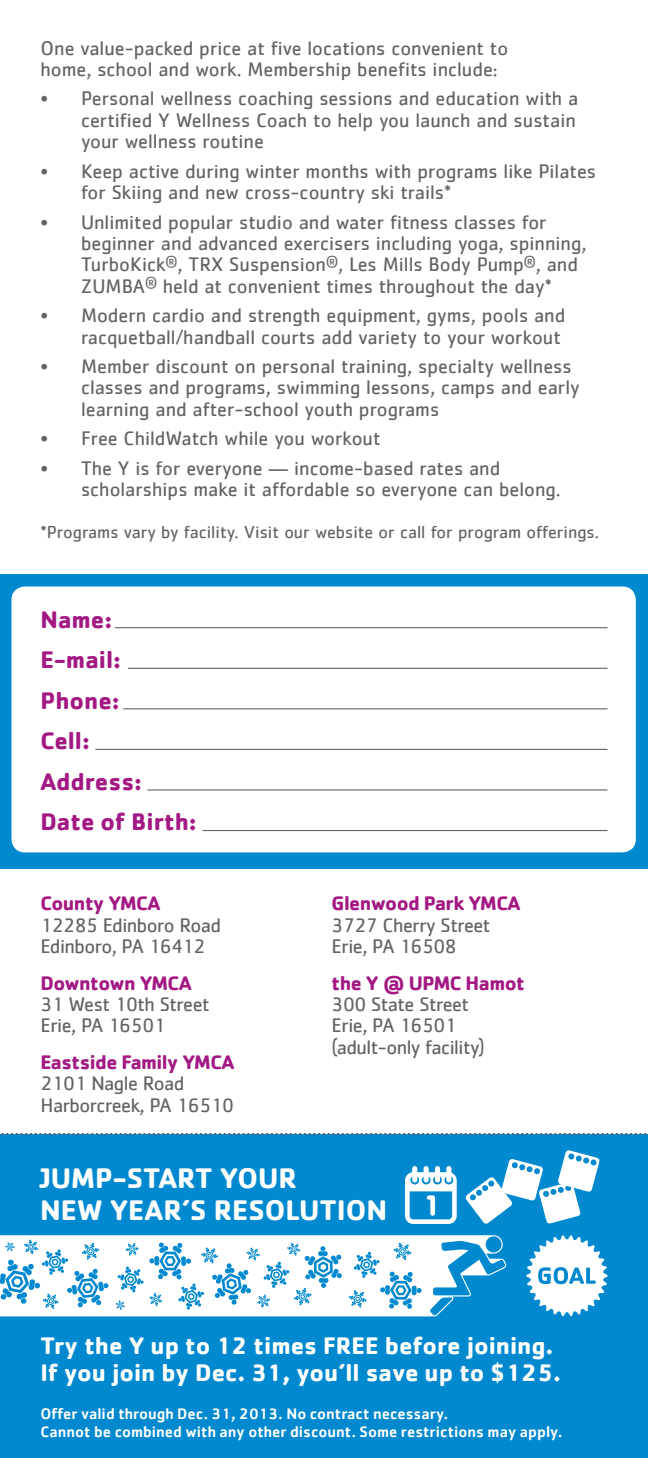
<style>
.page{position:relative;width:648px;height:1458px;background:#fff}
.page>*{position:absolute;margin:0;border:0;box-sizing:border-box;transform-origin:0 0}
.t1{font:700 29.25px/31.5px "Cachet";color:#fff}
.t2{font:700 24.75px/27px "Cachet";color:#fff}
.t3{font:700 24.75px/40.5px "Cachet";color:#a31984}
.t4{font:20.25px/21.4px "Cachet";color:#636366}
.t5{font:20.25px/21.4px "Cachet";letter-spacing:-.025em;color:#636366}
.t6{font:700 20.25px "Cachet";letter-spacing:-.025em;color:#a31984}
.t7{font:18px "Cachet";color:#636366}
.t8{font:500 15.75px/18px "Cachet";color:#fff}
</style>
<div class="page">
<div style="left:0;top:574px;width:648px;height:295px;background:#0089cf"></div>
<div style="left:11px;top:586px;width:625px;height:266px;background:#fff;border-radius:14px"></div>
<div style="left:0;top:1134px;width:648px;height:324px;background:#0089cf"></div>
<svg style="left:1px;top:1133px;width:646px;height:2px"></svg>
<hr style="left:115px;top:627px;width:493px;height:1px;background:#636366">
<hr style="left:128px;top:668px;width:479px;height:1px;background:#636366">
<hr style="left:123px;top:708px;width:485px;height:1px;background:#636366">
<hr style="left:95px;top:749px;width:512px;height:1px;background:#636366">
<hr style="left:147px;top:789px;width:460px;height:2px;background:#636366">
<hr style="left:202px;top:830px;width:406px;height:1px;background:#636366">
<svg style="left:0;top:1235px;width:507px;height:81px;fill:#fff"></svg>
<svg style="left:261px;top:1299px;width:5px;height:5px"></svg>
<svg style="left:393px;top:1283px;width:15px;height:14px"></svg>
<svg style="left:526px;top:1235px;width:82px;height:82px"></svg>
<svg style="left:405px;top:1166px;width:52px;height:58px"></svg>
<svg style="left:465px;top:1150px;width:135px;height:74px"></svg>
<p class="t4" style="left:40px;top:37px;width:469px">One value-packed price at five locations convenient to home, school and work. Membership benefits include:</p>
<p class="t4" style="left:81px;top:88px;width:499px;text-indent:-40px">• Personal wellness coaching sessions and education with a certified Y Wellness Coach to help you launch and sustain your wellness routine</p>
<p class="t4" style="left:81px;top:160px;width:517px;text-indent:-40px">• Keep active during winter months with programs like Pilates for Skiing and new cross-country ski trails*</p>
<p class="t4" style="left:81px;top:211px;width:507px;text-indent:-40px">• Unlimited popular studio and water fitness classes for beginner and advanced exercisers including yoga, spinning, TurboKick<sup>®</sup>, TRX Suspension<sup>®</sup>, Les Mills Body Pump<sup>®</sup>, and ZUMBA<sup>®</sup> held at convenient times throughout the day*</p>
<p class="t4" style="left:41px;top:304px;width:526px;text-align:right">• Modern cardio and strength equipment, gyms, pools and racquetball/handball courts add variety to your workout</p>
<p class="t4" style="left:81px;top:355px;width:500px;text-indent:-40px">• Member discount on personal training, specialty wellness classes and programs, swimming lessons, camps and early learning and after-school youth programs</p>
<p class="t4" style="left:41px;top:427px;width:342px">• Free ChildWatch while you workout</p>
<p class="t4" style="left:81px;top:457px;width:481px;text-indent:-40px">• The Y is for everyone — income-based rates and scholarships make it affordable so everyone can belong.</p>
<p class="t7" style="left:40px;top:521px;width:560px">*Programs vary by facility. Visit our website or call for program offerings.</p>
<p class="t3" style="left:40px;top:599px;width:158px">Name:<br>E-mail:<br>Phone:<br>Cell:<br>Address:<br>Date of Birth:</p>
<p class="t6" style="left:40px;top:890px;width:122px">County YMCA</p>
<p class="t5" style="left:40px;top:914px;width:182px">12285 Edinboro Road<br>Edinboro, PA 16412</p>
<p class="t6" style="left:40px;top:970px;width:153px">Downtown YMCA</p>
<p class="t5" style="left:40px;top:993px;width:171px">31 West 10th Street<br>Erie, PA 16501</p>
<p class="t6" style="left:40px;top:1049px;width:196px">Eastside Family YMCA</p>
<p class="t5" style="left:40px;top:1072px;width:195px">2101 Nagle Road<br>Harborcreek, PA 16510</p>
<p class="t6" style="left:332px;top:890px;width:190px">Glenwood Park YMCA</p>
<p class="t5" style="left:332px;top:914px;width:160px">3727 Cherry Street<br>Erie, PA 16508</p>
<p class="t6" style="left:332px;top:970px;width:195px">the Y @ UPMC Hamot</p>
<p class="t5" style="left:332px;top:993px;width:155px">300 State Street<br>Erie, PA 16501 (adult-only facility)</p>
<h1 class="t1" style="left:40px;top:1162px;width:349px">JUMP-START YOUR<br>NEW YEAR’S RESOLUTION</h1>
<p class="t2" style="left:40px;top:1331px;width:522px">Try the Y up to 12 times FREE before joining.<br>If you join by Dec. 31, you’ll save up to $125.</p>
<p class="t8" style="left:40px;top:1404px;width:523px">Offer valid through Dec. 31, 2013. No contract necessary.<br>Cannot be combined with any other discount. Some restrictions may apply.</p>
</div>
